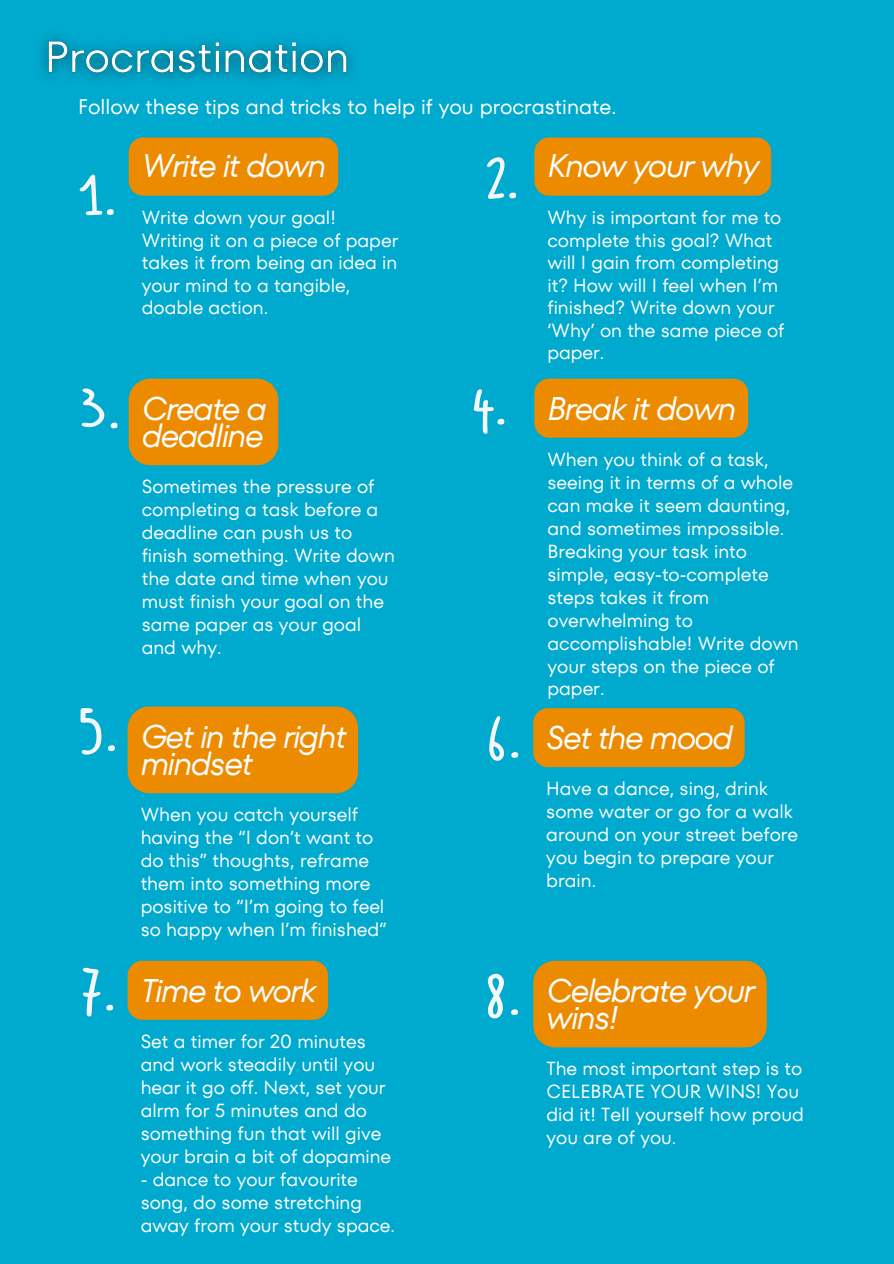
<style>
.page{position:relative;width:894px;height:1264px;background:#fff}
.page>*{position:absolute;margin:0;border:0;box-sizing:border-box;transform-origin:0 0}
.t1{font:56.4px "Bimbo sharpie";color:#f5f8fa}
.t2{font:italic 32.7px/27.6px "TT Fors";letter-spacing:-.045em;color:#fff}
.t3{font:21px "TT Fors";color:#fff}
.t4{font:18.9px/23px "TT Fors";color:#fff}
</style>
<div class="page">
<div style="left:0;top:0;width:893px;height:1263px;background:#00a9ce"></div>
<img style="left:41px;top:36px;width:312px;height:44px">
<div style="left:129px;top:137px;width:209px;height:59px;background:#ed8b00;border-radius:15px"></div>
<div style="left:534px;top:137px;width:237px;height:59px;background:#ed8b00;border-radius:15px"></div>
<div style="left:129px;top:378px;width:149px;height:87px;background:#ed8b00;border-radius:22px"></div>
<div style="left:534px;top:378px;width:214px;height:59px;background:#ed8b00"></div>
<div style="left:127px;top:706px;width:231px;height:87px;background:#ed8b00;border-radius:22px"></div>
<div style="left:533px;top:708px;width:211px;height:59px;background:#ed8b00;border-radius:15px"></div>
<div style="left:127px;top:960px;width:201px;height:59px;background:#ed8b00"></div>
<div style="left:533px;top:960px;width:233px;height:87px;background:#ed8b00;border-radius:22px"></div>
<p class="t3" style="left:78px;top:92px;width:539px">Follow these tips and tricks to help if you procrastinate.</p>
<h2 class="t2" style="left:142px;top:151px;width:186px">Write it down</h2>
<p class="t4" style="left:142px;top:206px;width:258px;line-height:22.5px">Write down your goal!<br>Writing it on a piece of paper takes it from being an idea in your mind to a tangible, doable action.</p>
<h2 class="t2" style="left:547px;top:151px;width:213px">Know your why</h2>
<p class="t4" style="left:547px;top:206px;width:238px;line-height:22.5px">Why is important for me to complete this goal? What will I gain from completing it? How will I feel when I’m finished? Write down your ‘Why’ on the same piece of paper.</p>
<h1 class="t1" style="left:487px;top:145px;width:33px">2.</h1>
<h1 class="t1" style="left:80px;top:162px;width:38px">1.</h1>
<h1 class="t1" style="left:81px;top:375px;width:41px">3.</h1>
<h1 class="t1" style="left:472px;top:371px;width:36px">4.</h1>
<h2 class="t2" style="left:142px;top:394px;width:127px">Create a deadline</h2>
<p class="t4" style="left:142px;top:475px;width:255px">Sometimes the pressure of completing a task before a deadline can push us to finish something. Write down the date and time when you must finish your goal on the same paper as your goal and why.</p>
<h1 class="t1" style="left:79px;top:698px;width:40px">5.</h1>
<h1 class="t1" style="left:485px;top:705px;width:37px">6.</h1>
<h2 class="t2" style="left:141px;top:722px;width:207px">Get in the right mindset</h2>
<p class="t4" style="left:141px;top:803px;width:247px">When you catch yourself having the “I don’t want to do this” thoughts, reframe them into something more positive to “I’m going to feel so happy when I’m finished”</p>
<h1 class="t1" style="left:80px;top:957px;width:37px">7.</h1>
<h1 class="t1" style="left:485px;top:962px;width:37px">8.</h1>
<h2 class="t2" style="left:141px;top:976px;width:177px">Time to work</h2>
<p class="t4" style="left:141px;top:1029px;width:252px">Set a timer for 20 minutes and work steadily until you hear it go off. Next, set your alrm for 5 minutes and do something fun that will give your brain a bit of dopamine</p>
<p class="t4" style="left:141px;top:1167px;width:256px">- dance to your favourite song, do some stretching away from your study space.</p>
<h2 class="t2" style="left:547px;top:394px;width:190px">Break it down</h2>
<p class="t4" style="left:547px;top:447px;width:253px">When you think of a task, seeing it in terms of a whole can make it seem daunting, and sometimes impossible.<br>Breaking your task into simple, easy-to-complete steps takes it from overwhelming to accomplishable! Write down your steps on the piece of paper.</p>
<h2 class="t2" style="left:546px;top:724px;width:188px">Set the mood</h2>
<p class="t4" style="left:546px;top:777px;width:253px">Have a dance, sing, drink some water or go for a walk around on your street before you begin to prepare your brain.</p>
<h2 class="t2" style="left:546px;top:976px;width:210px">Celebrate your wins!</h2>
<p class="t4" style="left:546px;top:1057px;width:259px">The most important step is to<br>CELEBRATE YOUR WINS! You did it! Tell yourself how proud you are of you.</p>
</div>
